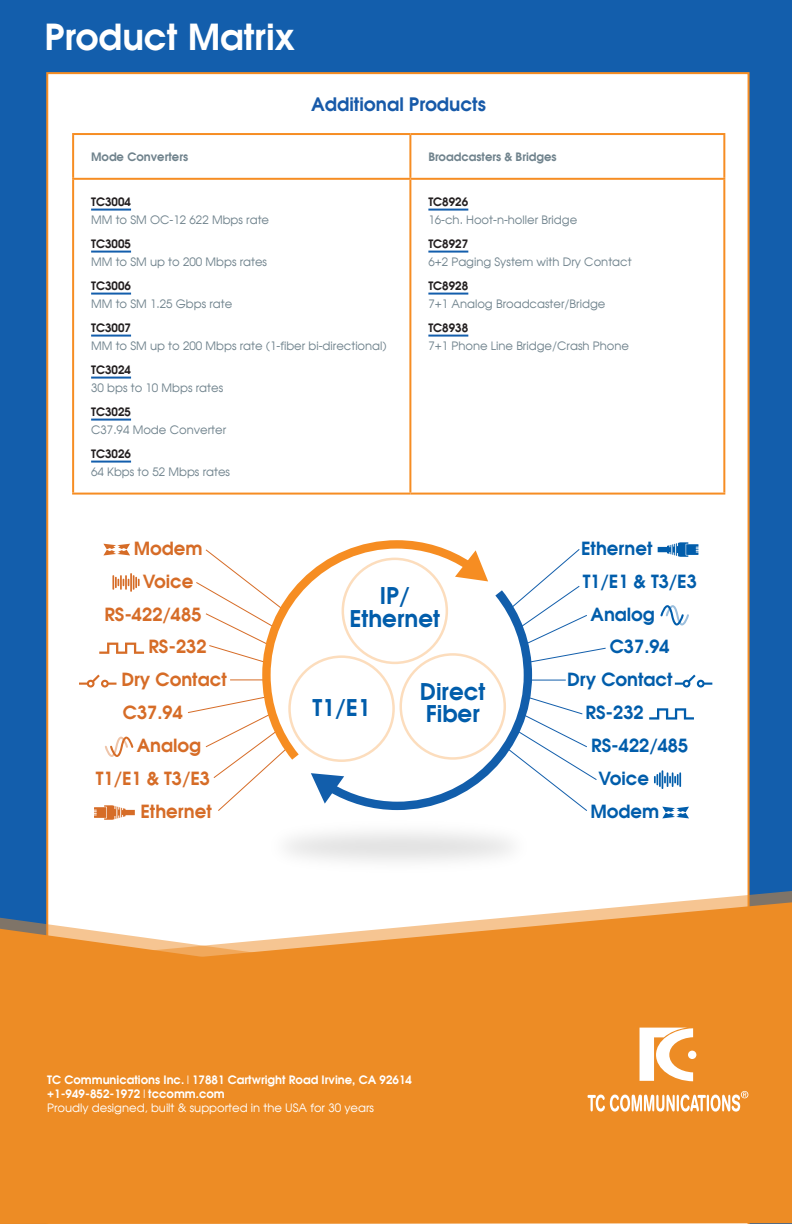
<style>
.page{position:relative;width:792px;height:1224px;background:#135eac}
.page>*{position:absolute;margin:0;border:0;box-sizing:border-box;transform-origin:0 0}
.t1{font:700 36px "Avalon";color:#fff}
.t2{font:700 23px/22.6px "Avalon";color:#015dab;text-align:center}
.t3{font:700 18.6px "Avalon";color:#175aa9}
.t4{font:700 18.2px/32.8px "Avalon";color:#015dab;text-align:center}
.t5{font:700 18.2px/32.8px "Avalon";color:#d66c27;text-align:right}
.t6{font:11.6px "Avalon Plain";color:#70838d}
.t7{font:700 11.6px/14px "Avalon";color:#fff}
.t8{font:700 11.6px "Avalon";color:#231f20}
.t9{font:11.6px "Avalon Plain";color:#fff}
.t10{font:700 11.6px "Avalon";color:#70838d}
.s1{font-family:"Avalon Plain";font-weight:400}
</style>
<div class="page">
<div style="left:46px;top:72px;width:704px;height:786px;background:#fff"></div>
<svg style="left:0;top:869px;width:792px;height:355px;background:#ec9c47"></svg>
<div style="left:195px;top:549px;width:63px;height:115px;background:#fff"></div>
<hr style="left:230px;top:680px;width:37px;height:1px;background:#d66c27">
<div style="left:187px;top:696px;width:100px;height:116px;background:#fff"></div>
<div style="left:506px;top:548px;width:101px;height:116px;background:#fff"></div>
<hr style="left:527px;top:680px;width:39px;height:1px;background:#125eab">
<div style="left:536px;top:696px;width:62px;height:116px;background:#fff"></div>
<img style="left:266px;top:821px;width:267px;height:51px">
<svg style="left:654px;top:770px;width:27px;height:19px"></svg>
<svg style="left:662px;top:807px;width:27px;height:11px"></svg>
<svg style="left:649px;top:708px;width:45px;height:12px"></svg>
<svg style="left:675px;top:675px;width:37px;height:13px"></svg>
<svg style="left:658px;top:542px;width:40px;height:15px"></svg>
<svg style="left:660px;top:605px;width:29px;height:20px"></svg>
<svg style="left:94px;top:805px;width:41px;height:15px"></svg>
<svg style="left:105px;top:736px;width:28px;height:21px"></svg>
<svg style="left:79px;top:675px;width:38px;height:13px"></svg>
<svg style="left:99px;top:643px;width:45px;height:11px"></svg>
<svg style="left:112px;top:573px;width:28px;height:19px"></svg>
<svg style="left:103px;top:544px;width:27px;height:11px"></svg>
<svg style="left:319px;top:581px;width:217px;height:233px;background:#d8e4f0"></svg>
<svg style="left:311px;top:773px;width:33px;height:31px"></svg>
<svg style="left:258px;top:536px;width:223px;height:233px;background:#fef6ef"></svg>
<svg style="left:455px;top:550px;width:33px;height:31px"></svg>
<div style="left:342px;top:558px;width:106px;height:106px;border:3px solid #f68d22;border-radius:50%"></div>
<div style="left:288px;top:655px;width:107px;height:107px;border:3px solid #f68d22;border-radius:50%"></div>
<div style="left:399px;top:653px;width:107px;height:107px;border:3px solid #f68d22;border-radius:50%"></div>
<div style="left:74px;top:135px;width:649px;height:43px;background:#fff"></div>
<div style="left:74px;top:180px;width:649px;height:313px;background:#fff"></div>
<hr style="left:409px;top:135px;width:2px;height:43px;background:#f68d23">
<hr style="left:409px;top:180px;width:2px;height:313px;background:#f68d23">
<hr style="left:72px;top:178px;width:338px;height:2px;background:#f68d23">
<hr style="left:410px;top:178px;width:315px;height:2px;background:#f68d23">
<hr style="left:72px;top:133px;width:338px;height:2px;background:#f68d23">
<hr style="left:72px;top:135px;width:2px;height:43px;background:#f68d23">
<hr style="left:410px;top:133px;width:315px;height:2px;background:#f68d23">
<hr style="left:723px;top:135px;width:2px;height:43px;background:#f68d23">
<hr style="left:72px;top:180px;width:2px;height:313px;background:#f68d23">
<hr style="left:723px;top:180px;width:2px;height:313px;background:#f68d23">
<hr style="left:72px;top:493px;width:338px;height:2px;background:#f68d23">
<hr style="left:410px;top:493px;width:315px;height:2px;background:#f68d23">
<hr style="left:91px;top:209px;width:40px;height:2px;background:#135eac">
<hr style="left:91px;top:251px;width:40px;height:2px;background:#135eac">
<hr style="left:91px;top:293px;width:40px;height:2px;background:#135eac">
<hr style="left:91px;top:335px;width:40px;height:2px;background:#135eac">
<hr style="left:91px;top:377px;width:40px;height:2px;background:#135eac">
<hr style="left:91px;top:419px;width:40px;height:2px;background:#135eac">
<hr style="left:91px;top:461px;width:40px;height:2px;background:#135eac">
<hr style="left:428px;top:209px;width:40px;height:2px;background:#135eac">
<hr style="left:428px;top:251px;width:40px;height:2px;background:#135eac">
<hr style="left:428px;top:293px;width:40px;height:2px;background:#135eac">
<hr style="left:428px;top:335px;width:40px;height:2px;background:#135eac">
<div style="left:688px;top:1051px;width:8px;height:8px;background:#fff;border-radius:50%"></div>
<svg style="left:640px;top:1028px;width:53px;height:53px;background:#f8d6b2"></svg>
<svg style="left:588px;top:1091px;width:160px;height:21px;background:#f3b777"></svg>
<h1 class="t1" style="left:45px;top:13px;width:252px">Product Matrix</h1>
<h3 class="t3" style="left:311px;top:91px;width:176px">Additional Products</h3>
<p class="t10" style="left:91px;top:149px;width:99px">Mode Converters</p>
<p class="t10" style="left:428px;top:149px;width:130px">Broadcasters &amp; Bridges</p>
<p class="t8" style="left:91px;top:193px;width:41px">TC3004</p>
<p class="t6" style="left:91px;top:212px;width:180px">MM to SM OC-12 622 Mbps rate</p>
<p class="t8" style="left:91px;top:235px;width:41px">TC3005</p>
<p class="t6" style="left:91px;top:254px;width:178px">MM to SM up to 200 Mbps rates</p>
<p class="t8" style="left:91px;top:277px;width:41px">TC3006</p>
<p class="t6" style="left:91px;top:296px;width:143px">MM to SM 1.25 Gbps rate</p>
<p class="t8" style="left:91px;top:319px;width:41px">TC3007</p>
<p class="t6" style="left:91px;top:338px;width:297px">MM to SM up to 200 Mbps rate (1-fiber bi-directional)</p>
<p class="t8" style="left:91px;top:361px;width:41px">TC3024</p>
<p class="t6" style="left:91px;top:380px;width:134px">30 bps to 10 Mbps rates</p>
<p class="t8" style="left:91px;top:403px;width:41px">TC3025</p>
<p class="t6" style="left:91px;top:422px;width:137px">C37.94 Mode Converter</p>
<p class="t8" style="left:91px;top:445px;width:41px">TC3026</p>
<p class="t6" style="left:91px;top:464px;width:140px">64 Kbps to 52 Mbps rates</p>
<p class="t8" style="left:428px;top:193px;width:41px">TC8926</p>
<p class="t6" style="left:428px;top:212px;width:150px">16-ch. Hoot-n-holler Bridge</p>
<p class="t8" style="left:428px;top:235px;width:41px">TC8927</p>
<p class="t6" style="left:428px;top:254px;width:205px">6+2 Paging System with Dry Contact</p>
<p class="t8" style="left:428px;top:277px;width:41px">TC8928</p>
<p class="t6" style="left:428px;top:296px;width:179px">7+1 Analog Broadcaster/Bridge</p>
<p class="t8" style="left:428px;top:319px;width:41px">TC8938</p>
<p class="t6" style="left:428px;top:338px;width:202px">7+1 Phone Line Bridge/Crash Phone</p>
<h3 class="t5" style="left:134px;top:531px;width:70px">Modem</h3>
<h3 class="t4" style="left:581px;top:531px;width:73px">Ethernet</h3>
<h3 class="t5" style="left:143px;top:564px;width:52px">Voice</h3>
<h3 class="t5" style="left:104px;top:597px;width:99px">RS-422/485</h3>
<h2 class="t2" style="left:349px;top:584px;width:92px">IP/<br>Ethernet</h2>
<h3 class="t4" style="left:583px;top:564px;width:116px">T1/E1 &amp; T3/E3</h3>
<h3 class="t4" style="left:591px;top:597px;width:66px">Analog</h3>
<h3 class="t5" style="left:148px;top:630px;width:60px">RS-232</h3>
<h3 class="t4" style="left:610px;top:630px;width:62px">C37.94</h3>
<h3 class="t5" style="left:121px;top:663px;width:107px">Dry Contact</h3>
<h3 class="t5" style="left:123px;top:696px;width:62px">C37.94</h3>
<h2 class="t2" style="left:312px;top:695px;width:60px">T1/E1</h2>
<h2 class="t2" style="left:420px;top:679px;width:67px;text-align:left">Direct<br>Fiber</h2>
<h3 class="t4" style="left:567px;top:663px;width:107px">Dry Contact</h3>
<h3 class="t4" style="left:586px;top:696px;width:60px">RS-232</h3>
<h3 class="t5" style="left:137px;top:728px;width:66px">Analog</h3>
<h3 class="t4" style="left:591px;top:728px;width:99px">RS-422/485</h3>
<h3 class="t5" style="left:96px;top:761px;width:118px">T1/E1 &amp; T3/E3<br>Ethernet</h3>
<h3 class="t4" style="left:591px;top:761px;width:70px">Voice<br>Modem</h3>
<p class="t7" style="left:47px;top:1072px;width:366px">TC Communications Inc.<span class="s1">|</span>17881 Cartwright Road Irvine, CA 92614 +1-949-852-1972<span class="s1">|</span>tccomm.com</p>
<p class="t9" style="left:47px;top:1100px;width:328px">Proudly designed, built &amp; supported in the USA for 30 years</p>
</div>
